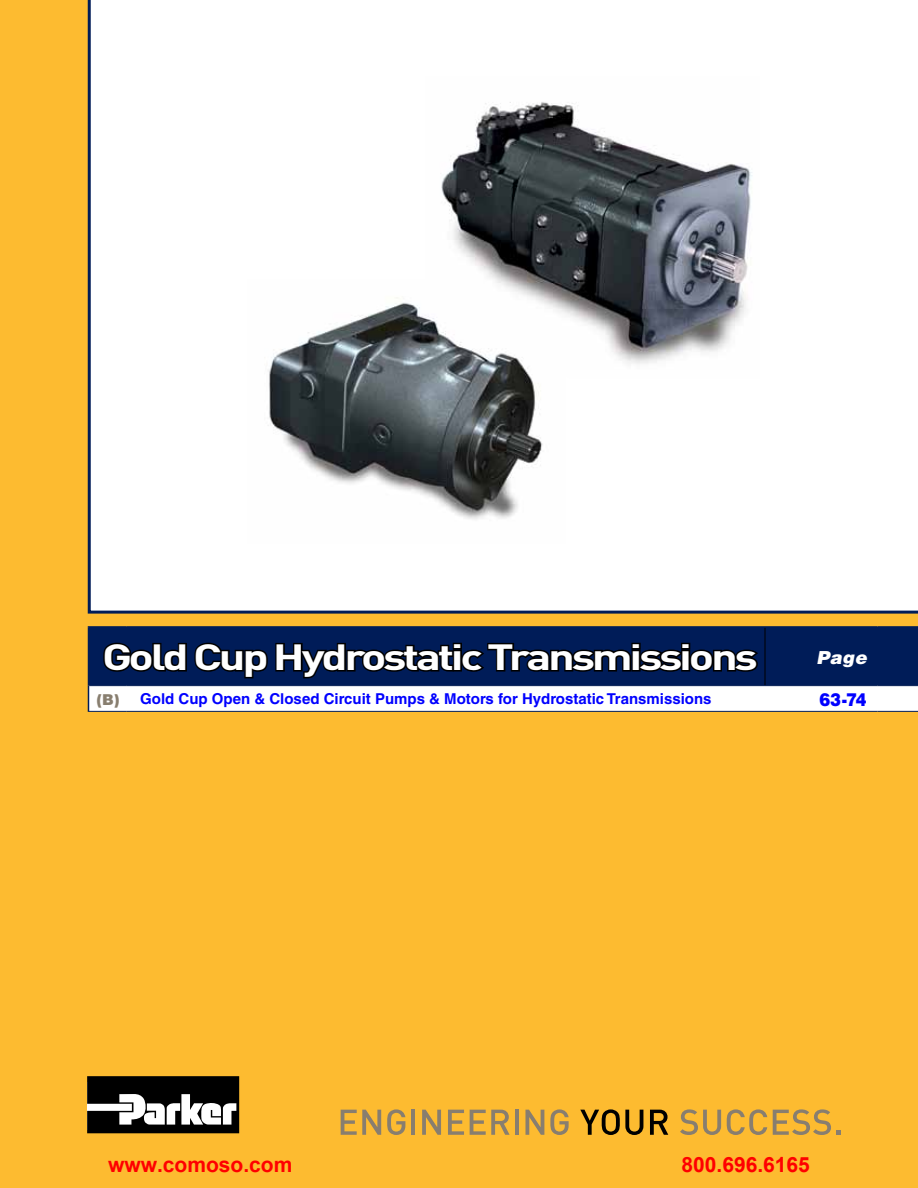
<style>
.page{position:relative;width:918px;height:1188px;background:#fdbb30}
.page>*{position:absolute;margin:0;border:0;box-sizing:border-box;transform-origin:0 0}
.t1{font:700 36px "DINOT";letter-spacing:-.07em;color:#fff;scale:1.3 1}
.t2{font:700 21px "Arial";color:#f00}
.t3{font:900 18px "Helvetica";color:#00f;scale:.9 1}
.t4{font:italic 900 18px "Helvetica";color:#fff}
.t5{font:700 15px "Helvetica";color:#00f}
.s1{font-weight:900;color:#887e6f}
</style>
<div class="page">
<svg style="left:341px;top:1110px;width:40px;height:25px"></svg>
<svg style="left:387px;top:1109px;width:18px;height:26px"></svg>
<hr style="left:411px;top:1110px;width:4px;height:25px;background:#887e6f">
<svg style="left:422px;top:1110px;width:19px;height:25px"></svg>
<svg style="left:448px;top:1110px;width:16px;height:25px"></svg>
<svg style="left:470px;top:1110px;width:40px;height:25px"></svg>
<hr style="left:515px;top:1110px;width:4px;height:25px;background:#887e6f">
<svg style="left:525px;top:1110px;width:19px;height:25px"></svg>
<svg style="left:550px;top:1109px;width:19px;height:26px"></svg>
<svg style="left:580px;top:1109px;width:63px;height:26px"></svg>
<svg style="left:650px;top:1110px;width:18px;height:25px"></svg>
<svg style="left:680px;top:1109px;width:41px;height:26px"></svg>
<svg style="left:727px;top:1109px;width:40px;height:26px"></svg>
<svg style="left:773px;top:1109px;width:67px;height:26px"></svg>
<svg style="left:87px;top:1076px;width:152px;height:57px"></svg>
<div style="left:88px;top:0;width:830px;height:614px;background:#fff"></div>
<div style="left:89px;top:628px;width:829px;height:57px;background:#001c58"></div>
<hr style="left:765px;top:628px;width:1px;height:57px;background:#000">
<hr style="left:88px;top:626px;width:39px;height:2px;background:#001c58">
<hr style="left:88px;top:628px;width:1px;height:58px;background:#001c58">
<hr style="left:127px;top:626px;width:638px;height:2px;background:#001c58">
<hr style="left:765px;top:626px;width:113px;height:2px;background:#001c58">
<hr style="left:878px;top:626px;width:40px;height:2px;background:#001c58">
<svg style="left:88px;top:686px;width:830px;height:25px"></svg>
<hr style="left:89px;top:685px;width:38px;height:1px;background:#001c58">
<hr style="left:127px;top:685px;width:638px;height:1px;background:#001c58">
<hr style="left:765px;top:685px;width:113px;height:1px;background:#001c58">
<hr style="left:878px;top:685px;width:40px;height:1px;background:#001c58">
<hr style="left:88px;top:711px;width:39px;height:1px;background:#001c58">
<hr style="left:127px;top:711px;width:638px;height:1px;background:#001c58">
<hr style="left:765px;top:711px;width:113px;height:1px;background:#001c58">
<hr style="left:878px;top:711px;width:40px;height:1px;background:#001c58">
<svg style="left:102px;top:641px;width:659px;height:39px"></svg>
<img style="left:248px;top:280px;width:317px;height:264px">
<img style="left:425px;top:76px;width:334px;height:303px">
<h1 class="t1" style="left:102px;top:633px;width:506px">Gold Cup Hydrostatic Transmissions</h1>
<p class="t4" style="left:816px;top:645px;width:52px">Page</p>
<p class="t5" style="left:96px;top:690px;width:617px"><span class="s1">(B)</span> Gold Cup Open &amp; Closed Circuit Pumps &amp; Motors for Hydrostatic Transmissions</p>
<p class="t3" style="left:819px;top:688px;width:54px">63-74</p>
<h2 class="t2" style="left:108px;top:1151px;width:186px">www.comoso.com</h2>
<h2 class="t2" style="left:682px;top:1151px;width:130px">800.696.6165</h2>
</div>
